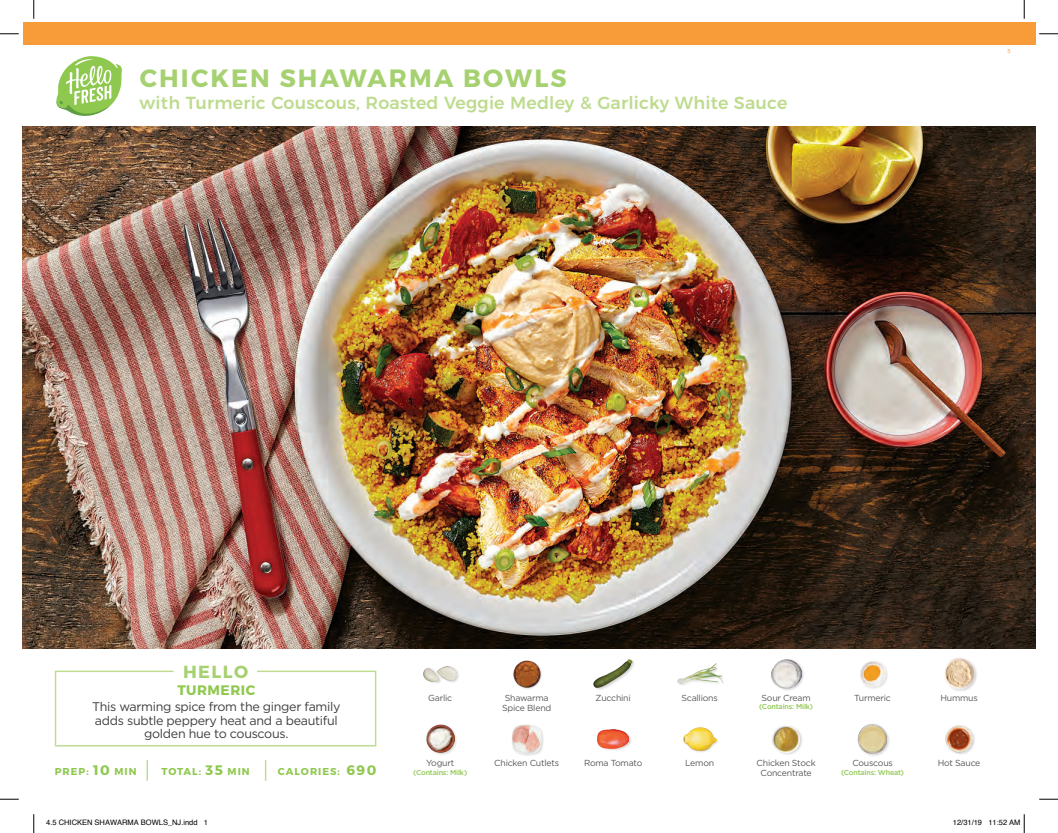
<style>
.page{position:relative;width:1058px;height:833px;background:#fff}
.page>*{position:absolute;margin:0;border:0;box-sizing:border-box;transform-origin:0 0}
.t1{font:700 25px "Montserrat";letter-spacing:.085em;color:#a6d170}
.t2{font:500 17.5px "Montserrat";letter-spacing:.01em;color:#bedb8e}
.t3{font:700 17.5px "Montserrat";letter-spacing:.085em;color:#a6d170}
.t4{font:700 13.75px "Montserrat";letter-spacing:.035em;color:#8fc84e}
.t5{font:12.5px/13.8px "Gotham";letter-spacing:-.025em;color:#3e3e3f;text-align:center}
.t6{font:700 10px "Montserrat";letter-spacing:.1em;color:#8fc84e}
.t7{font:8.75px/10px "Gotham";letter-spacing:-.025em;color:#57585a;text-align:center}
.t8{font:7.5px "Helvetica";color:#000}
.t9{font:500 7.25px "Gotham";letter-spacing:-.025em;color:#8fc84e}
.t10{font:6.25px "Source Sans Pro";color:#f89b39}
.s1{font-size:13.75px}
</style>
<div class="page">
<div style="left:23px;top:23px;width:1012px;height:22px;background:#f89b39"></div>
<svg style="left:54px;top:670px;width:323px;height:77px"></svg>
<hr style="left:146px;top:760px;width:2px;height:20px;background:#bedb8e">
<svg style="left:265px;top:760px;width:1px;height:20px"></svg>
<svg style="left:56px;top:56px;width:66px;height:60px"></svg>
<img style="left:23px;top:127px;width:1012px;height:521px">
<div style="left:426px;top:724px;width:31px;height:32px;background:#231f20;opacity:.2"></div>
<img style="left:426px;top:725px;width:28px;height:27px">
<div style="left:423px;top:665px;width:37px;height:20px;background:#231f20;opacity:.2"></div>
<img style="left:424px;top:666px;width:32px;height:15px">
<div style="left:597px;top:728px;width:35px;height:23px;background:#231f20;opacity:.2"></div>
<img style="left:597px;top:729px;width:31px;height:19px">
<div style="left:593px;top:659px;width:43px;height:32px;background:#231f20;opacity:.2"></div>
<img style="left:593px;top:659px;width:40px;height:29px">
<img style="left:512px;top:724px;width:32px;height:31px">
<img style="left:513px;top:660px;width:29px;height:29px">
<div style="left:682px;top:727px;width:37px;height:26px;background:#231f20;opacity:.2"></div>
<img style="left:683px;top:727px;width:33px;height:23px">
<div style="left:676px;top:663px;width:49px;height:24px;background:#231f20;opacity:.2"></div>
<img style="left:677px;top:663px;width:45px;height:20px">
<img style="left:772px;top:726px;width:30px;height:29px">
<div style="left:770px;top:658px;width:34px;height:33px;background:#231f20;opacity:.2"></div>
<img style="left:771px;top:659px;width:30px;height:29px">
<div style="left:857px;top:723px;width:34px;height:34px;background:#231f20;opacity:.2"></div>
<img style="left:857px;top:723px;width:32px;height:32px">
<img style="left:860px;top:661px;width:28px;height:28px">
<div style="left:945px;top:724px;width:31px;height:32px;background:#231f20;opacity:.2"></div>
<img style="left:945px;top:725px;width:27px;height:27px">
<div style="left:943px;top:657px;width:34px;height:35px;background:#231f20;opacity:.2"></div>
<img style="left:943px;top:657px;width:34px;height:33px">
<svg style="left:0;top:33px;width:19px;height:2px"></svg>
<svg style="left:1039px;top:33px;width:19px;height:2px"></svg>
<svg style="left:0;top:798px;width:19px;height:2px"></svg>
<svg style="left:1039px;top:798px;width:19px;height:2px"></svg>
<svg style="left:33px;top:0;width:2px;height:19px"></svg>
<svg style="left:33px;top:814px;width:2px;height:19px"></svg>
<svg style="left:1023px;top:0;width:2px;height:19px"></svg>
<svg style="left:1023px;top:814px;width:2px;height:19px"></svg>
<h1 class="t1" style="left:140px;top:63px;width:428px">CHICKEN SHAWARMA BOWLS</h1>
<h2 class="t2" style="left:140px;top:88px;width:649px">with Turmeric Couscous, Roasted Veggie Medley &amp; Garlicky White Sauce</h2>
<p class="t10" style="left:1007px;top:47px;width:5px">5</p>
<h2 class="t3" style="left:183px;top:661px;width:67px">HELLO</h2>
<h3 class="t4" style="left:177px;top:681px;width:79px">TURMERIC</h3>
<h3 class="t5" style="left:92px;top:699px;width:250px">This warming spice from the ginger family adds subtle peppery heat and a beautiful golden hue to couscous.</h3>
<p class="t6" style="left:55px;top:765px;width:83px">PREP: <span class="s1">10</span> MIN</p>
<p class="t6" style="left:162px;top:765px;width:90px">TOTAL: <span class="s1">35</span> MIN</p>
<p class="t6" style="left:278px;top:765px;width:100px">CALORIES: <span class="s1">690</span></p>
<p class="t7" style="left:428px;top:693px;width:26px">Garlic</p>
<p class="t7" style="left:595px;top:693px;width:37px">Zucchini</p>
<p class="t7" style="left:681px;top:693px;width:38px">Scallions</p>
<p class="t7" style="left:761px;top:693px;width:51px">Sour Cream</p>
<p class="t7" style="left:854px;top:693px;width:38px">Turmeric</p>
<p class="t9" style="left:759px;top:702px;width:55px">(Contains: Milk)</p>
<p class="t7" style="left:502px;top:693px;width:51px">Shawarma<br>Spice Blend</p>
<p class="t7" style="left:940px;top:693px;width:39px">Hummus</p>
<p class="t7" style="left:426px;top:758px;width:30px">Yogurt</p>
<p class="t9" style="left:413px;top:767px;width:55px">(Contains: Milk)</p>
<p class="t7" style="left:494px;top:758px;width:66px">Chicken Cutlets</p>
<p class="t7" style="left:937px;top:758px;width:44px">Hot Sauce</p>
<p class="t7" style="left:584px;top:758px;width:60px">Roma Tomato</p>
<p class="t7" style="left:756px;top:758px;width:61px">Chicken Stock<br>Concentrate</p>
<p class="t7" style="left:685px;top:758px;width:30px">Lemon</p>
<p class="t7" style="left:852px;top:758px;width:42px">Couscous</p>
<p class="t9" style="left:841px;top:767px;width:64px">(Contains: Wheat)</p>
<p class="t8" style="left:46px;top:817px;width:163px">4.5 CHICKEN SHAWARMA BOWLS_NJ.indd 1</p>
<p class="t8" style="left:953px;top:817px;width:69px">12/31/19 11:52 AM</p>
</div>
